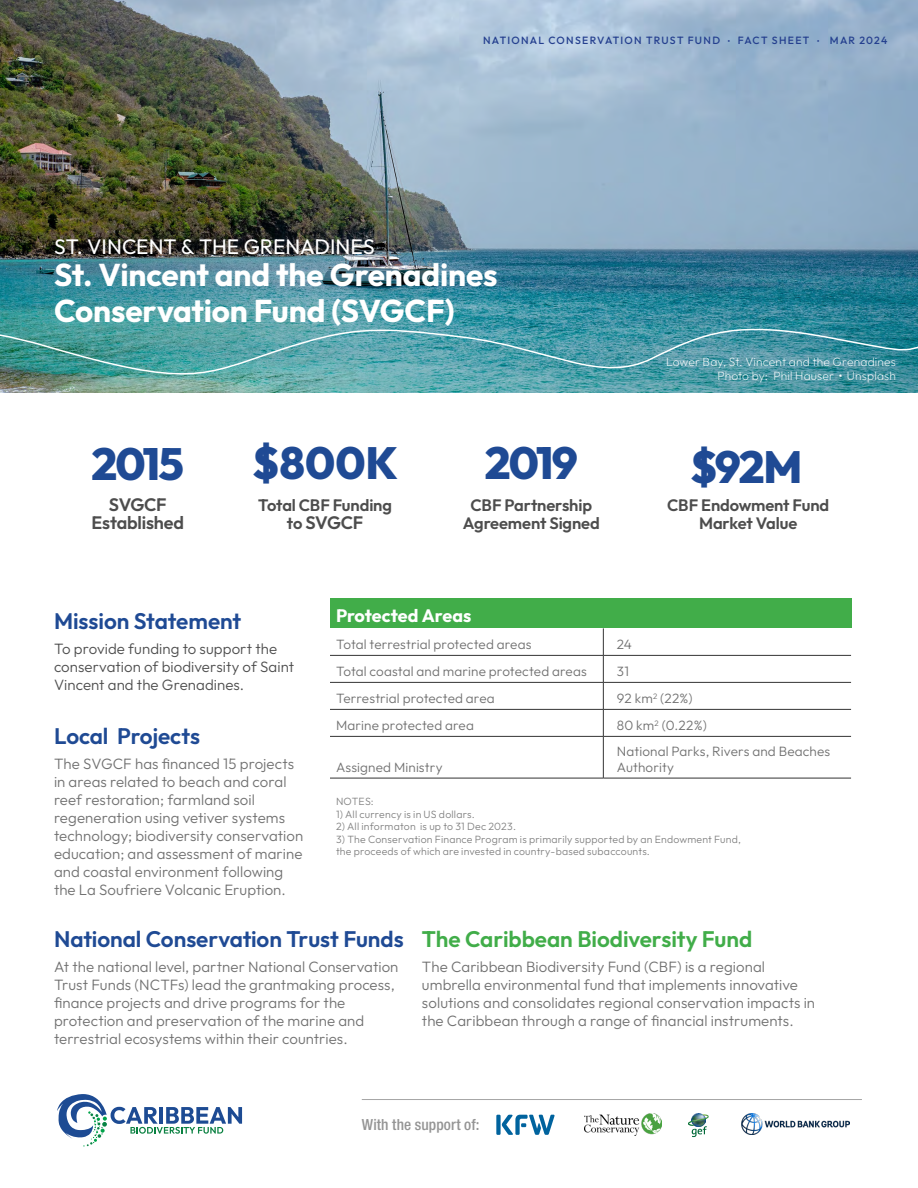
<style>
.page{position:relative;width:918px;height:1188px;background:#fff}
.page>*{position:absolute;margin:0;border:0;box-sizing:border-box;transform-origin:0 0}
.t1{font:800 45px "Outfit";letter-spacing:-.04em;color:#1f4a94}
.t2{font:700 31.5px/36.8px "Outfit";letter-spacing:-.005em;color:#fff}
.t3{font:600 22.5px "Outfit";letter-spacing:-.005em;color:#1f4a94}
.t4{font:600 22.5px "Outfit";letter-spacing:-.005em;color:#41ad49}
.t5{font:21px "Outfit";color:#fff}
.t6{font:600 18px/18px "Outfit";letter-spacing:-.015em;color:#4d4d4d;text-align:center}
.t7{font:700 18px "Outfit";letter-spacing:-.005em;color:#fff}
.t8{font:600 16.5px/18px "Outfit";letter-spacing:-.01em;color:#4d4d4d;text-align:center}
.t9{font:500 condensed 15.3px "Helvetica Neue LT Com";letter-spacing:.005em;color:#949494}
.t10{font:300 15px/18px "Outfit";letter-spacing:.005em;color:#717171}
.t11{font:300 15px/18px "Outfit";letter-spacing:.005em;color:#4d4d4d}
.t12{font:300 13.5px/16.2px "Outfit";letter-spacing:.01em;color:#717171}
.t13{font:200 12px/14.4px "Outfit";letter-spacing:.015em;color:#fff;text-align:right}
.t14{font:300 10.5px/12.6px "Outfit";letter-spacing:.02em;color:#828282}
.t15{font:500 10.5px "Outfit";letter-spacing:.115em;color:#25408f}
.s1{font-family:"Helvetica Neue LT Com";font-weight:700}
.s2{font-size:16.5px}
.s3{font-weight:700}
</style>
<div class="page">
<img style="left:0;top:0;width:918px;height:393px">
<svg style="left:57px;top:1094px;width:185px;height:53px"></svg>
<img style="left:584px;top:1113px;width:77px;height:22px">
<svg style="left:688px;top:1114px;width:21px;height:23px"></svg>
<div style="left:496px;top:1115px;width:5px;height:20px;background:#00639e;border-radius:2px"></div>
<svg style="left:502px;top:1115px;width:53px;height:20px"></svg>
<img style="left:741px;top:1113px;width:109px;height:21px">
<hr style="left:362px;top:1099px;width:500px;height:1px;background:#a6a6a6">
<img style="left:0;top:305px;width:918px;height:85px">
<div style="left:330px;top:598px;width:521px;height:30px;background:#41ad49"></div>
<hr style="left:330px;top:655px;width:273px;height:1px;background:#333">
<hr style="left:603px;top:655px;width:248px;height:1px;background:#333">
<hr style="left:330px;top:682px;width:273px;height:1px;background:#333">
<hr style="left:603px;top:682px;width:248px;height:1px;background:#333">
<hr style="left:330px;top:709px;width:273px;height:1px;background:#333">
<hr style="left:603px;top:709px;width:248px;height:1px;background:#333">
<hr style="left:330px;top:736px;width:273px;height:1px;background:#333">
<hr style="left:603px;top:736px;width:248px;height:1px;background:#333">
<hr style="left:330px;top:778px;width:273px;height:1px;background:#333">
<hr style="left:603px;top:778px;width:248px;height:1px;background:#333">
<svg style="left:603px;top:628px;width:1px;height:108px"></svg>
<hr style="left:603px;top:737px;width:1px;height:41px;background:#333">
<p class="t15" style="left:483px;top:34px;width:406px">NATIONAL CONSERVATION TRUST FUND <span class="s1">·</span> FACT SHEET <span class="s1">·</span> MAR 2024</p>
<h3 class="t5" style="left:54px;top:233px;width:322px">ST. VINCENT &amp; THE GRENADINES</h3>
<h2 class="t2" style="left:54px;top:258px;width:445px">St. Vincent and the Grenadines<br>Conservation Fund (SVGCF)</h2>
<h1 class="t1" style="left:91px;top:434px;width:94px">2015</h1>
<p class="t6" style="left:92px;top:496px;width:94px">SVGCF<br>Established</p>
<h1 class="t1" style="left:252px;top:433px;width:147px">$800K</h1>
<p class="t8" style="left:258px;top:497px;width:135px">Total CBF Funding</p>
<p class="t6" style="left:287px;top:514px;width:78px"><span class="s2">to</span> SVGCF</p>
<h1 class="t1" style="left:485px;top:433px;width:95px">2019</h1>
<p class="t8" style="left:463px;top:497px;width:138px">CBF Partnership<br>Agreement Signed</p>
<p class="t13" style="left:666px;top:354px;width:231px">Lower Bay, St. Vincent and the Grenadines<br>Photo by: Phil Hauser <span class="s3">·</span> Unsplash</p>
<h1 class="t1" style="left:690px;top:437px;width:114px">$92M</h1>
<p class="t8" style="left:667px;top:497px;width:164px">CBF Endowment Fund<br>Market Value</p>
<h3 class="t3" style="left:54px;top:606px;width:189px">Mission Statement</h3>
<p class="t11" style="left:54px;top:640px;width:242px">To provide funding to support the conservation of biodiversity of Saint<br>Vincent and the Grenadines.</p>
<h3 class="t3" style="left:54px;top:721px;width:148px">Local Projects</h3>
<p class="t10" style="left:54px;top:755px;width:251px">The SVGCF has financed 15 projects in areas related to beach and coral reef restoration; farmland soil regeneration using vetiver systems technology; biodiversity conservation education; and assessment of marine and coastal environment following the La Soufriere Volcanic Eruption.</p>
<p class="t7" style="left:336px;top:604px;width:137px">Protected Areas</p>
<p class="t12" style="left:336px;top:637px;width:197px">Total terrestrial protected areas</p>
<p class="t12" style="left:617px;top:637px;width:17px">24</p>
<p class="t12" style="left:336px;top:664px;width:252px">Total coastal and marine protected areas</p>
<p class="t12" style="left:617px;top:664px;width:14px">31</p>
<p class="t12" style="left:336px;top:691px;width:160px">Terrestrial protected area</p>
<p class="t12" style="left:617px;top:691px;width:77px">92 km<sup>2</sup> (22%)</p>
<p class="t12" style="left:336px;top:718px;width:139px">Marine protected area</p>
<p class="t12" style="left:617px;top:718px;width:92px">80 km<sup>2</sup> (0.22%)</p>
<p class="t12" style="left:336px;top:760px;width:108px">Assigned Ministry</p>
<p class="t12" style="left:617px;top:743px;width:215px">National Parks, Rivers and Beaches<br>Authority</p>
<p class="t14" style="left:336px;top:795px;width:39px">NOTES:</p>
<p class="t14" style="left:336px;top:808px;width:140px">1) All currency is in US dollars.</p>
<p class="t14" style="left:336px;top:820px;width:182px">2) All informaton is up to 31 Dec 2023.</p>
<p class="t14" style="left:336px;top:833px;width:406px">3) The Conservation Finance Program is primarily supported by an Endowment Fund, the proceeds of which are invested in country-based subaccounts.</p>
<h3 class="t3" style="left:54px;top:924px;width:351px">National Conservation Trust Funds</h3>
<p class="t10" style="left:54px;top:958px;width:346px">At the national level, partner National Conservation Trust Funds (NCTFs) lead the grantmaking process, finance projects and drive programs for the protection and preservation of the marine and terrestrial ecosystems within their countries.</p>
<h3 class="t4" style="left:422px;top:924px;width:332px">The Caribbean Biodiversity Fund</h3>
<p class="t10" style="left:422px;top:958px;width:395px">The Caribbean Biodiversity Fund (CBF) is a regional umbrella environmental fund that implements innovative solutions and consolidates regional conservation impacts in the Caribbean through a range of financial instruments.</p>
<p class="t9" style="left:362px;top:1115px;width:119px">With the support of:</p>
</div>
